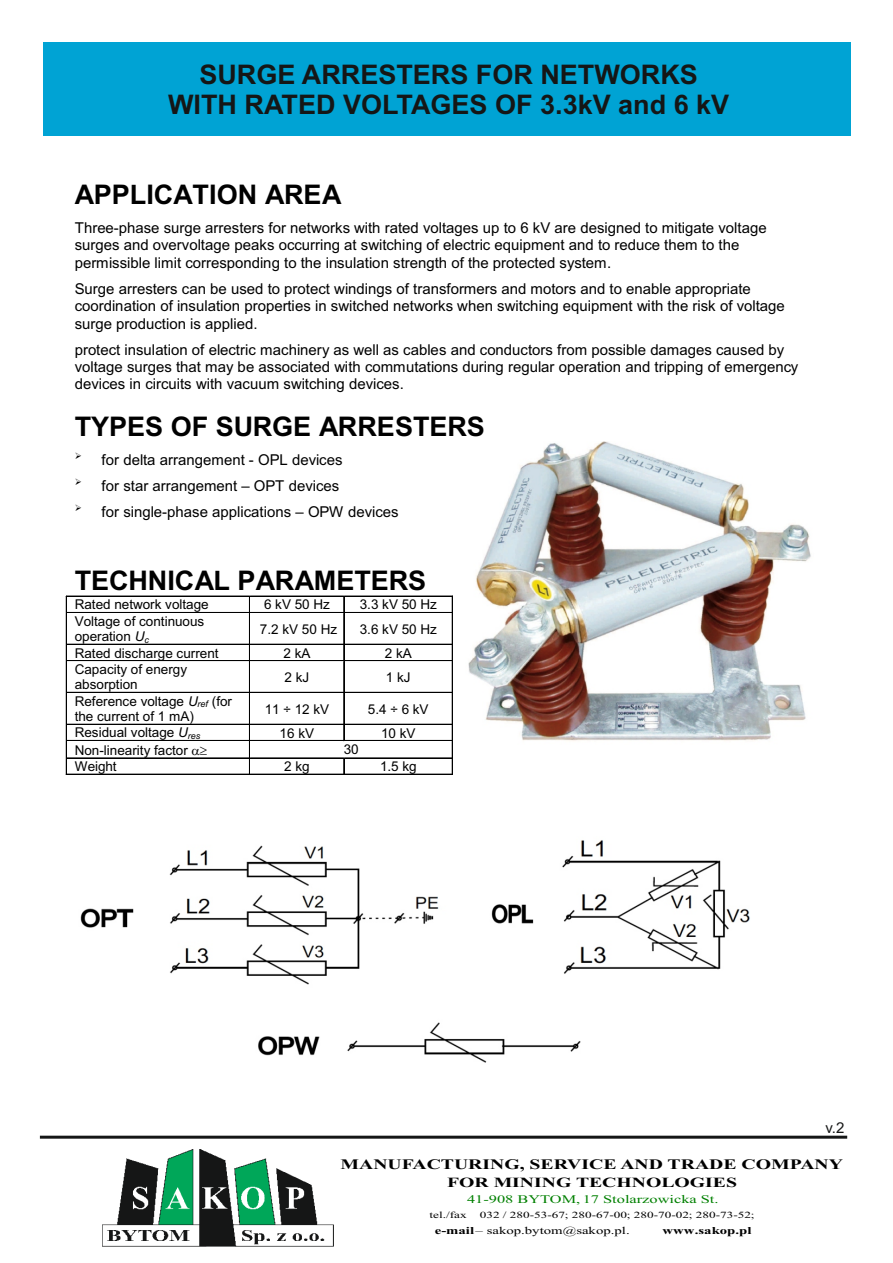
<style>
.page{position:relative;width:893px;height:1263px;background:#fff}
.page>*{position:absolute;margin:0;border:0;box-sizing:border-box;transform-origin:0 0}
.t1{font:700 27px/30.2px "Arial";color:#151616;text-align:center}
.t2{font:700 27px "Arial";color:#000}
.t3{font:15px/17.2px "Arial";color:#000}
.t4{font:15px "Arial";color:#151616}
.t5{font:700 14.55px "Times New Roman";color:#000;scale:1.36 1}
.t6{font:700 14.1px "Times New Roman";color:#000;scale:1.4 1}
.t7{font:13.5px/15.3px "Arial";color:#000}
.t8{font:11.7px "Times New Roman";color:#008000;scale:1.4 1}
.t9{font:10.5px "Times New Roman";color:#000;scale:1.4 1}
.t10{font:700 10.5px "Times New Roman";color:#000;scale:1.4 1}
.t11{font:9.45px "Times New Roman";color:#000;scale:1.4 1}
.s1{font-style:italic}
.s2{font-weight:700}
</style>
<div class="page">
<div style="left:43px;top:43px;width:807px;height:93px;background:#00a3d4"></div>
<hr style="left:40px;top:1136px;width:807px;height:3px;background:#151616">
<img style="left:102px;top:1150px;width:231px;height:96px">
<hr style="left:67px;top:596px;width:182px;height:1px;background:#000">
<hr style="left:250px;top:596px;width:94px;height:1px;background:#000">
<hr style="left:344px;top:596px;width:108px;height:1px;background:#000">
<svg style="left:66px;top:596px;width:1px;height:17px"></svg>
<hr style="left:67px;top:612px;width:182px;height:1px;background:#000">
<svg style="left:249px;top:596px;width:1px;height:17px"></svg>
<hr style="left:250px;top:612px;width:94px;height:1px;background:#000">
<svg style="left:343px;top:597px;width:2px;height:15px"></svg>
<hr style="left:344px;top:612px;width:108px;height:1px;background:#000">
<svg style="left:452px;top:596px;width:1px;height:17px"></svg>
<hr style="left:66px;top:613px;width:1px;height:31px;background:#000">
<hr style="left:249px;top:613px;width:1px;height:31px;background:#000">
<hr style="left:344px;top:613px;width:1px;height:31px;background:#000">
<hr style="left:343px;top:613px;width:1px;height:31px;background:#000">
<hr style="left:452px;top:613px;width:1px;height:31px;background:#000">
<hr style="left:67px;top:644px;width:182px;height:1px;background:#000">
<hr style="left:250px;top:644px;width:94px;height:1px;background:#000">
<hr style="left:344px;top:644px;width:108px;height:1px;background:#000">
<svg style="left:66px;top:644px;width:1px;height:17px"></svg>
<hr style="left:67px;top:660px;width:182px;height:1px;background:#000">
<svg style="left:249px;top:644px;width:1px;height:17px"></svg>
<hr style="left:250px;top:660px;width:94px;height:1px;background:#000">
<svg style="left:343px;top:645px;width:2px;height:15px"></svg>
<hr style="left:344px;top:660px;width:108px;height:1px;background:#000">
<svg style="left:452px;top:644px;width:1px;height:17px"></svg>
<hr style="left:66px;top:661px;width:1px;height:31px;background:#000">
<hr style="left:249px;top:661px;width:1px;height:31px;background:#000">
<hr style="left:344px;top:661px;width:1px;height:31px;background:#000">
<hr style="left:343px;top:661px;width:1px;height:31px;background:#000">
<hr style="left:452px;top:661px;width:1px;height:31px;background:#000">
<hr style="left:67px;top:692px;width:182px;height:1px;background:#000">
<hr style="left:250px;top:692px;width:94px;height:1px;background:#000">
<hr style="left:344px;top:692px;width:108px;height:1px;background:#000">
<hr style="left:66px;top:693px;width:1px;height:31px;background:#000">
<hr style="left:249px;top:693px;width:1px;height:31px;background:#000">
<hr style="left:344px;top:693px;width:1px;height:31px;background:#000">
<hr style="left:343px;top:693px;width:1px;height:31px;background:#000">
<hr style="left:452px;top:693px;width:1px;height:31px;background:#000">
<hr style="left:67px;top:724px;width:182px;height:1px;background:#000">
<hr style="left:250px;top:724px;width:94px;height:1px;background:#000">
<hr style="left:344px;top:724px;width:108px;height:1px;background:#000">
<hr style="left:67px;top:740px;width:182px;height:1px;background:#000">
<hr style="left:250px;top:740px;width:94px;height:1px;background:#000">
<svg style="left:343px;top:725px;width:2px;height:15px"></svg>
<hr style="left:344px;top:740px;width:108px;height:1px;background:#000">
<hr style="left:67px;top:758px;width:182px;height:1px;background:#000">
<hr style="left:250px;top:758px;width:94px;height:1px;background:#000">
<hr style="left:344px;top:758px;width:108px;height:1px;background:#000">
<svg style="left:66px;top:724px;width:1px;height:51px"></svg>
<hr style="left:67px;top:774px;width:182px;height:1px;background:#000">
<svg style="left:249px;top:724px;width:1px;height:51px"></svg>
<hr style="left:250px;top:774px;width:94px;height:1px;background:#000">
<svg style="left:343px;top:759px;width:2px;height:15px"></svg>
<hr style="left:344px;top:774px;width:108px;height:1px;background:#000">
<svg style="left:452px;top:724px;width:1px;height:51px"></svg>
<img style="left:80px;top:840px;width:670px;height:223px">
<img style="left:468px;top:441px;width:343px;height:300px">
<h1 class="t1" style="left:168px;top:62px;width:563px">SURGE ARRESTERS FOR NETWORKS<br>WITH RATED VOLTAGES OF 3.3kV and 6 kV</h1>
<h1 class="t2" style="left:75px;top:184px;width:268px">APPLICATION AREA</h1>
<p class="t3" style="left:75px;top:221px;width:693px">Three-phase surge arresters for networks with rated voltages up to 6 kV are designed to mitigate voltage surges and overvoltage peaks occurring at switching of electric equipment and to reduce them to the permissible limit corresponding to the insulation strength of the protected system.</p>
<p class="t3" style="left:75px;top:281px;width:712px">Surge arresters can be used to protect windings of transformers and motors and to enable appropriate coordination of insulation properties in switched networks when switching equipment with the risk of voltage surge production is applied.</p>
<p class="t3" style="left:75px;top:342px;width:725px">protect insulation of electric machinery as well as cables and conductors from possible damages caused by voltage surges that may be associated with commutations during regular operation and tripping of emergency devices in circuits with vacuum switching devices.</p>
<h1 class="t2" style="left:75px;top:416px;width:412px">TYPES OF SURGE ARRESTERS</h1>
<p class="t3" style="left:102px;top:448px;width:298px;line-height:26.2px">for delta arrangement - OPL devices<br>for star arrangement – OPT devices<br>for single-phase applications – OPW devices</p>
<h1 class="t2" style="left:75px;top:570px;width:353px">TECHNICAL PARAMETERS</h1>
<p class="t7" style="left:75px;top:598px;width:136px">Rated network voltage</p>
<p class="t7" style="left:264px;top:598px;width:68px">6 kV 50 Hz</p>
<p class="t7" style="left:360px;top:598px;width:79px">3.3 kV 50 Hz</p>
<p class="t7" style="left:75px;top:615px;width:131px">Voltage of continuous operation <span class="s1">U</span><sub>c</sub></p>
<p class="t7" style="left:260px;top:622px;width:79px">7.2 kV 50 Hz</p>
<p class="t7" style="left:360px;top:622px;width:79px">3.6 kV 50 Hz</p>
<p class="t7" style="left:75px;top:646px;width:145px">Rated discharge current</p>
<p class="t7" style="left:283px;top:646px;width:29px">2 kA</p>
<p class="t7" style="left:385px;top:646px;width:29px">2 kA</p>
<p class="t7" style="left:75px;top:663px;width:114px">Capacity of energy absorption</p>
<p class="t7" style="left:284px;top:670px;width:26px">2 kJ</p>
<p class="t7" style="left:386px;top:670px;width:26px">1 kJ</p>
<p class="t7" style="left:75px;top:694px;width:159px;line-height:15.8px">Reference voltage <span class="s1">U</span><sub>ref</sub> (for the current of 1 mA)</p>
<p class="t7" style="left:265px;top:702px;width:66px">11 ÷ 12 kV</p>
<p class="t7" style="left:368px;top:702px;width:62px">5.4 ÷ 6 kV</p>
<p class="t7" style="left:75px;top:726px;width:127px">Residual voltage <span class="s1">U</span><sub>res</sub></p>
<p class="t7" style="left:280px;top:726px;width:36px">16 kV</p>
<p class="t7" style="left:381px;top:726px;width:36px">10 kV</p>
<p class="t7" style="left:75px;top:744px;width:115px">Non-linearity factor</p>
<p class="t7" style="left:344px;top:743px;width:17px">30</p>
<p class="t7" style="left:75px;top:760px;width:44px">Weight</p>
<p class="t7" style="left:284px;top:760px;width:27px">2 kg</p>
<p class="t7" style="left:380px;top:760px;width:38px">1.5 kg</p>
<p class="t4" style="left:825px;top:1122px;width:20px">v.2</p>
<p class="t5" style="left:341px;top:1159px;width:371px">MANUFACTURING, SERVICE AND TRADE COMPANY</p>
<p class="t6" style="left:447px;top:1177px;width:209px">FOR MINING TECHNOLOGIES</p>
<p class="t8" style="left:467px;top:1195px;width:181px">41-908 BYTOM, 17 Stolarzowicka St.</p>
<p class="t11" style="left:430px;top:1212px;width:28px">tel./fax</p>
<p class="t11" style="left:480px;top:1212px;width:198px">032 / 280-53-67; 280-67-00; 280-70-02; 280-73-52;</p>
<p class="t9" style="left:435px;top:1227px;width:141px"><span class="s2">e-mail</span> – sakop.bytom@sakop.pl.</p>
<p class="t10" style="left:663px;top:1227px;width:65px">www.sakop.pl</p>
</div>
